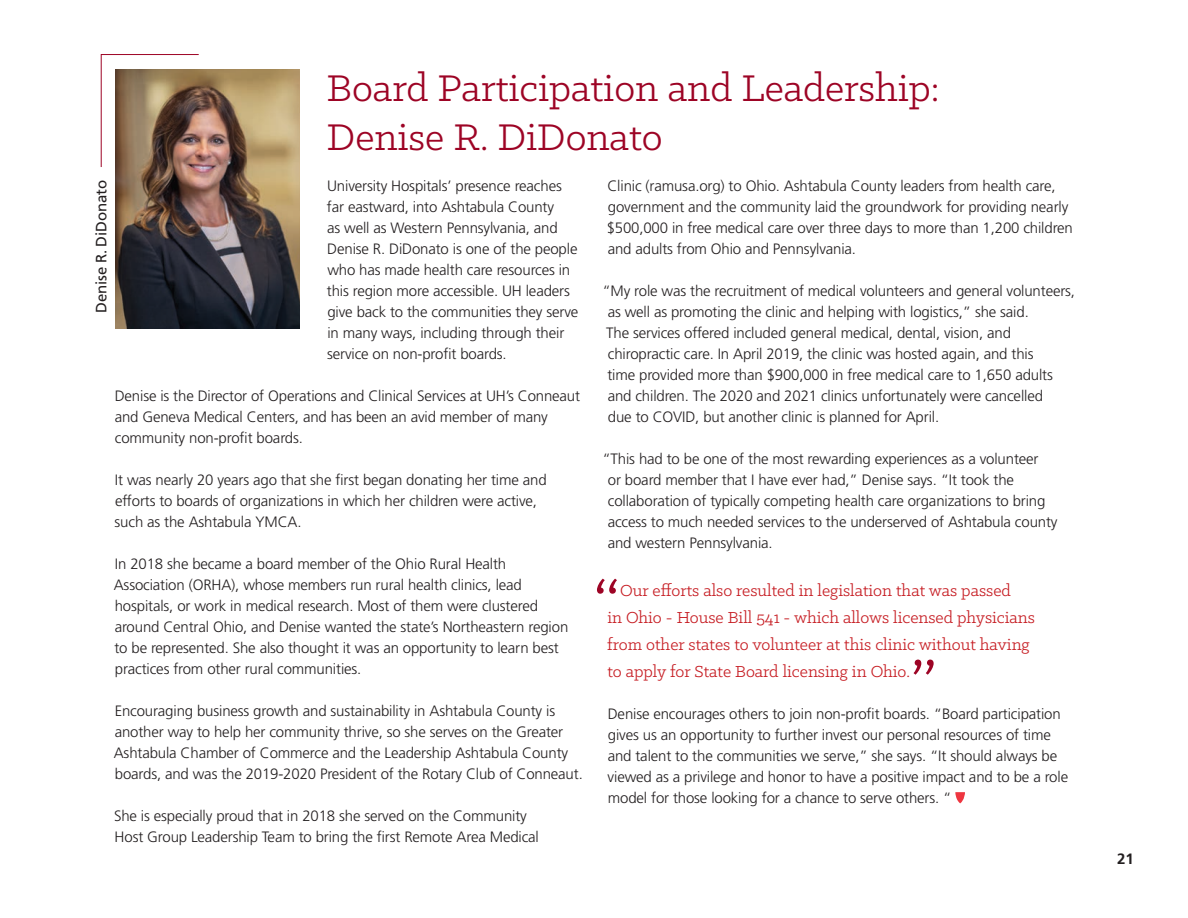
<style>
.page{position:relative;width:1188px;height:918px;background:#fff}
.page>*{position:absolute;margin:0;border:0;box-sizing:border-box;transform-origin:0 0}
.t1{font:75px "Klinic Slab";color:#9d0425}
.t2{font:42px/49.5px "Klinic Slab";color:#9d0425}
.t3{font:18px/27px "Klinic Slab";color:#c61c22}
.t4{font:300 15px/21px "Frutiger LT Std";letter-spacing:-.01em;color:#231f20}
.t5{font:15px "Frutiger LT Std";letter-spacing:-.01em;color:#231f20}
.t6{font:700 15px "Frutiger LT Std";color:#231f20}
</style>
<div class="page">
<svg style="left:955px;top:792px;width:10px;height:11px"></svg>
<img style="left:116px;top:69px;width:184px;height:260px">
<svg style="left:100px;top:54px;width:99px;height:114px"></svg>
<h2 class="t2" style="left:327px;top:62px;width:614px">Board Participation and Leadership:<br>Denise R. DiDonato</h2>
<p class="t4" style="left:327px;top:176px;width:253px">University Hospitals’ presence reaches far eastward, into Ashtabula County<br>as well as Western Pennsylvania, and Denise R. DiDonato is one of the people who has made health care resources in this region more accessible. UH leaders give back to the communities they serve in many ways, including through their service on non-profit boards.</p>
<p class="t4" style="left:115px;top:386px;width:467px">Denise is the Director of Operations and Clinical Services at UH’s Conneaut and Geneva Medical Centers, and has been an avid member of many community non-profit boards.</p>
<p class="t4" style="left:115px;top:470px;width:434px">It was nearly 20 years ago that she first began donating her time and efforts to boards of organizations in which her children were active, such as the Ashtabula YMCA.</p>
<p class="t4" style="left:114px;top:554px;width:456px">In 2018 she became a board member of the Ohio Rural Health Association (ORHA), whose members run rural health clinics, lead hospitals, or work in medical research. Most of them were clustered around Central Ohio, and Denise wanted the state’s Northeastern region to be represented. She also thought it was an opportunity to learn best practices from other rural communities.</p>
<p class="t4" style="left:114px;top:701px;width:471px">Encouraging business growth and sustainability in Ashtabula County is another way to help her community thrive, so she serves on the Greater Ashtabula Chamber of Commerce and the Leadership Ashtabula County boards, and was the 2019-2020 President of the Rotary Club of Conneaut.</p>
<p class="t4" style="left:114px;top:806px;width:426px">She is especially proud that in 2018 she served on the Community<br>Host Group Leadership Team to bring the first Remote Area Medical</p>
<p class="t5" style="left:92px;top:313px;width:134px;rotate:-90deg">Denise R. DiDonato</p>
<p class="t4" style="left:607px;top:176px;width:468px">Clinic (ramusa.org) to Ohio. Ashtabula County leaders from health care, government and the community laid the groundwork for providing nearly $500,000 in free medical care over three days to more than 1,200 children and adults from Ohio and Pennsylvania.</p>
<p class="t4" style="left:602px;top:281px;width:474px">“My role was the recruitment of medical volunteers and general volunteers, as well as promoting the clinic and helping with logistics,” she said.<br>The services offered included general medical, dental, vision, and chiropractic care. In April 2019, the clinic was hosted again, and this<br>time provided more than $900,000 in free medical care to 1,650 adults and children. The 2020 and 2021 clinics unfortunately were cancelled<br>due to COVID, but another clinic is planned for April.</p>
<p class="t4" style="left:608px;top:449px;width:451px;text-indent:-5px">“This had to be one of the most rewarding experiences as a volunteer<br>or board member that I have ever had,” Denise says. “It took the collaboration of typically competing health care organizations to bring access to much needed services to the underserved of Ashtabula county and western Pennsylvania.</p>
<h1 class="t1" style="left:594px;top:556px;width:28px">“</h1>
<p class="t3" style="left:607px;top:577px;width:429px;text-indent:13px">Our efforts also resulted in legislation that was passed<br>in Ohio - House Bill 541 - which allows licensed physicians from other states to volunteer at this clinic without having to apply for State Board licensing in Ohio.</p>
<h1 class="t1" style="left:910px;top:637px;width:28px">”</h1>
<p class="t4" style="left:608px;top:704px;width:462px">Denise encourages others to join non-profit boards. “Board participation gives us an opportunity to further invest our personal resources of time and talent to the communities we serve,” she says. “It should always be viewed as a privilege and honor to have a positive impact and to be a role model for those looking for a chance to serve others. “</p>
<p class="t6" style="left:1117px;top:850px;width:18px">21</p>
</div>
